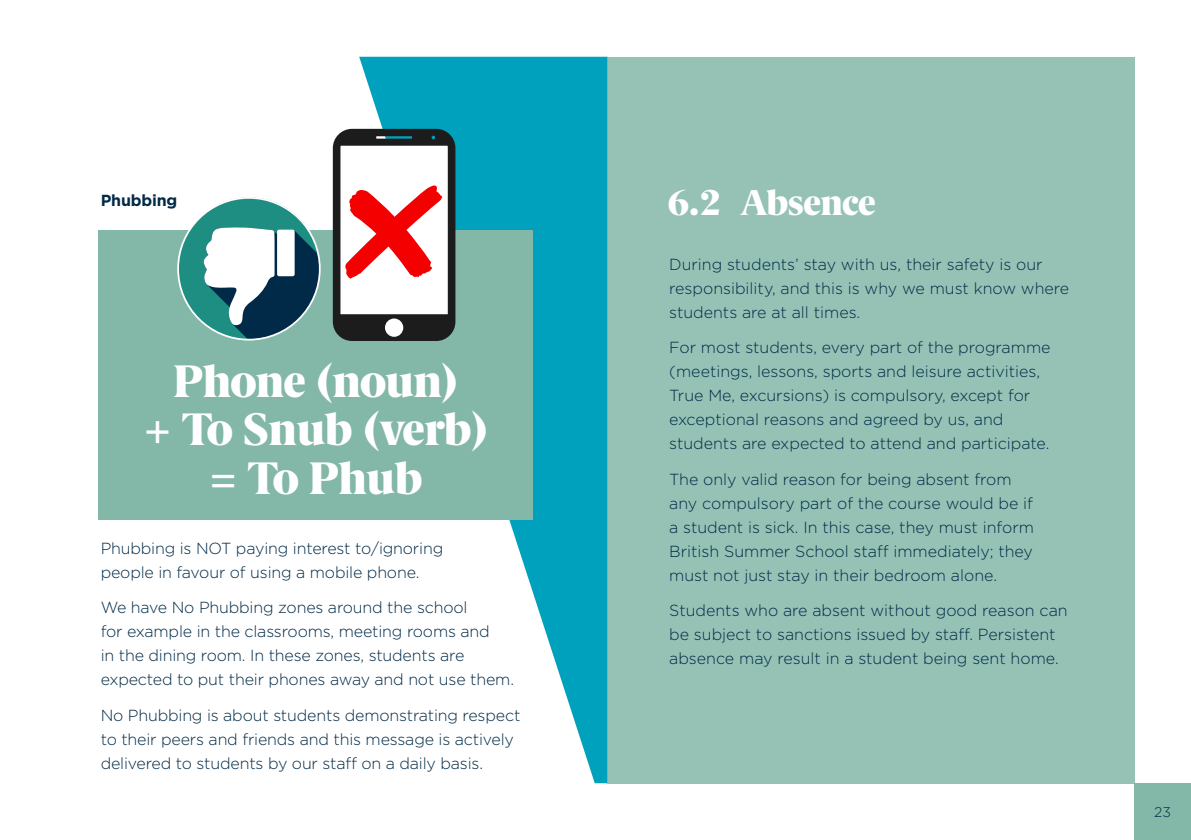
<style>
.page{position:relative;width:1191px;height:840px;background:#fff}
.page>*{position:absolute;margin:0;border:0;box-sizing:border-box;transform-origin:0 0}
.Body_copy{font:900 45.6px/48.4px "Berlingske Serif";letter-spacing:-.02em;color:#fff;text-align:center}
.Body_copy-2{font:900 36px "Berlingske Serif";letter-spacing:-.015em;color:#fff}
.Body_copy-3{font:300 16px/24px "Gotham";color:#002a47}
.Body_copy-4{font:700 16px "Gotham";letter-spacing:-.01em;color:#002a47}
.t1{font:300 14px "Gotham";color:#002a47}
</style>
<div class="page">
<div style="left:1134px;top:782px;width:57px;height:57px;background:#83b7a8"></div>
<svg style="left:359px;top:57px;width:248px;height:725px;fill:#00a1bc"></svg>
<div style="left:607px;top:57px;width:527px;height:725px;background:#95c2b5"></div>
<div style="left:98px;top:230px;width:435px;height:289px;background:#83b7a8"></div>
<svg style="left:333px;top:129px;width:122px;height:212px"></svg>
<svg style="left:178px;top:200px;width:141px;height:139px"></svg>
<div style="left:277px;top:229px;width:18px;height:47px;background:#fff;border-radius:2px"></div>
<p class="Body_copy-4" style="left:101px;top:189px;width:78px">Phubbing</p>
<p class="Body_copy" style="left:143px;top:354px;width:346px">Phone (noun)<br>+ To Snub (verb) = To Phub</p>
<p class="Body_copy-3" style="left:101px;top:535px;width:344px">Phubbing is NOT paying interest to/ignoring people in favour of using a mobile phone.</p>
<p class="Body_copy-3" style="left:101px;top:595px;width:415px">We have No Phubbing zones around the school<br>for example in the classrooms, meeting rooms and<br>in the dining room. In these zones, students are expected to put their phones away and not use them.</p>
<p class="Body_copy-3" style="left:101px;top:702px;width:421px">No Phubbing is about students demonstrating respect to their peers and friends and this message is actively delivered to students by our staff on a daily basis.</p>
<p class="Body_copy-2" style="left:667px;top:173px;width:210px">6.2 Absence</p>
<p class="Body_copy-3" style="left:669px;top:251px;width:401px">During students’ stay with us, their safety is our responsibility, and this is why we must know where students are at all times.</p>
<p class="Body_copy-3" style="left:669px;top:335px;width:383px">For most students, every part of the programme (meetings, lessons, sports and leisure activities, True Me, excursions) is compulsory, except for exceptional reasons and agreed by us, and students are expected to attend and participate.</p>
<p class="Body_copy-3" style="left:669px;top:466px;width:366px">The only valid reason for being absent from any compulsory part of the course would be if a student is sick. In this case, they must inform British Summer School staff immediately; they must not just stay in their bedroom alone.</p>
<p class="Body_copy-3" style="left:669px;top:597px;width:400px">Students who are absent without good reason can be subject to sanctions issued by staff. Persistent absence may result in a student being sent home.</p>
<p class="t1" style="left:1154px;top:802px;width:18px">23</p>
</div>
